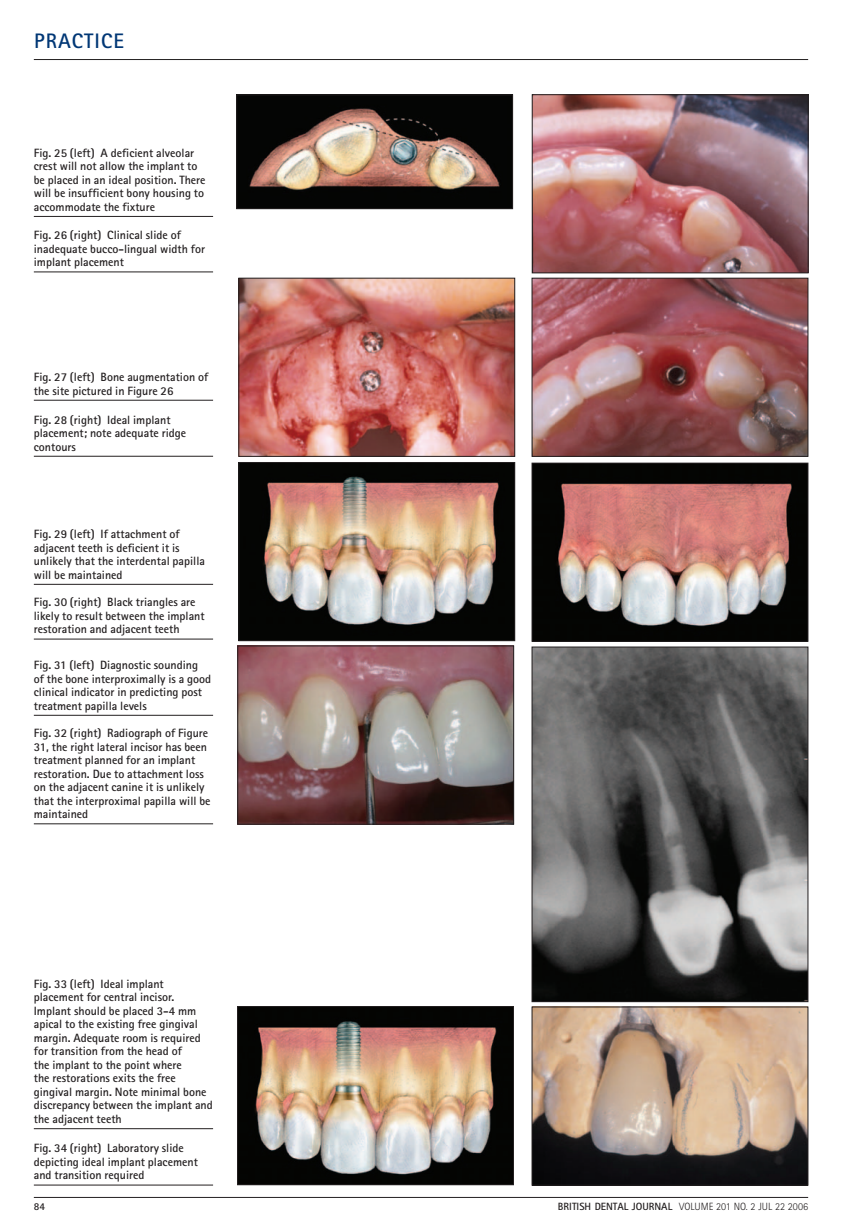
<style>
.page{position:relative;width:842px;height:1227px;background:#fff}
.page>*{position:absolute;margin:0;border:0;box-sizing:border-box;transform-origin:0 0}
.t1{font:700 21px "Rotis Sans Serif";letter-spacing:.05em;color:#013775}
.t2{font:700 12px/13.5px "Rotis Sans Serif";color:#231f20}
.t3{font:300 10.5px "Rotis Sans Serif";color:#231f20}
.t4{font:700 10.5px "Rotis Sans Serif";color:#231f20}
.s1{font-weight:700}
</style>
<div class="page">
<hr style="left:34px;top:59px;width:774px;height:1px;background:#231f20">
<hr style="left:34px;top:1197px;width:774px;height:1px;background:#231f20">
<img style="left:238px;top:97px;width:273px;height:110px">
<div style="left:236px;top:95px;width:277px;height:114px;border:1px solid #231f20"></div>
<img style="left:534px;top:97px;width:272px;height:174px">
<div style="left:532px;top:95px;width:276px;height:178px;border:1px solid #231f20"></div>
<img style="left:240px;top:280px;width:273px;height:175px">
<div style="left:238px;top:278px;width:277px;height:179px;border:1px solid #231f20"></div>
<img style="left:534px;top:280px;width:272px;height:175px">
<div style="left:532px;top:278px;width:276px;height:179px;border:1px solid #231f20"></div>
<hr style="left:34px;top:216px;width:179px;height:1px;background:#231f20">
<hr style="left:34px;top:272px;width:179px;height:1px;background:#231f20">
<img style="left:240px;top:464px;width:273px;height:175px">
<div style="left:238px;top:462px;width:277px;height:179px;border:1px solid #231f20"></div>
<hr style="left:34px;top:400px;width:179px;height:1px;background:#231f20">
<hr style="left:34px;top:456px;width:179px;height:1px;background:#231f20">
<img style="left:534px;top:465px;width:272px;height:175px">
<div style="left:532px;top:463px;width:276px;height:179px;border:1px solid #231f20"></div>
<hr style="left:34px;top:639px;width:179px;height:1px;background:#231f20">
<hr style="left:34px;top:584px;width:179px;height:1px;background:#231f20">
<img style="left:239px;top:648px;width:273px;height:174px">
<div style="left:237px;top:646px;width:277px;height:178px;border:1px solid #231f20"></div>
<img style="left:534px;top:649px;width:272px;height:351px">
<div style="left:532px;top:647px;width:276px;height:355px;border:1px solid #231f20"></div>
<img style="left:534px;top:1009px;width:272px;height:174px">
<div style="left:532px;top:1007px;width:276px;height:178px;border:1px solid #231f20"></div>
<img style="left:239px;top:1008px;width:272px;height:175px">
<div style="left:237px;top:1006px;width:276px;height:179px;border:1px solid #231f20"></div>
<hr style="left:34px;top:824px;width:179px;height:1px;background:#231f20">
<hr style="left:34px;top:715px;width:179px;height:1px;background:#231f20">
<hr style="left:34px;top:1128px;width:179px;height:1px;background:#231f20">
<hr style="left:34px;top:1185px;width:179px;height:1px;background:#231f20">
<p class="t1" style="left:34px;top:34px;width:91px">PRACTICE</p>
<p class="t2" style="left:34px;top:147px;width:173px">Fig. 25 (left) A deficient alveolar crest will not allow the implant to be placed in an ideal position. There will be insufficient bony housing to accommodate the fixture</p>
<p class="t2" style="left:34px;top:230px;width:173px">Fig. 26 (right) Clinical slide of inadequate bucco-lingual width for implant placement</p>
<p class="t2" style="left:34px;top:371px;width:176px">Fig. 27 (left) Bone augmentation of the site pictured in Figure 26</p>
<p class="t2" style="left:34px;top:414px;width:154px">Fig. 28 (right) Ideal implant placement; note adequate ridge contours</p>
<p class="t2" style="left:34px;top:529px;width:173px">Fig. 29 (left) If attachment of adjacent teeth is deficient it is unlikely that the interdental papilla will be maintained</p>
<p class="t2" style="left:34px;top:597px;width:172px">Fig. 30 (right) Black triangles are likely to result between the implant restoration and adjacent teeth</p>
<p class="t2" style="left:34px;top:659px;width:179px">Fig. 31 (left) Diagnostic sounding of the bone interproximally is a good clinical indicator in predicting post treatment papilla levels</p>
<p class="t2" style="left:34px;top:728px;width:178px">Fig. 32 (right) Radiograph of Figure 31, the right lateral incisor has been treatment planned for an implant restoration. Due to attachment loss on the adjacent canine it is unlikely that the interproximal papilla will be maintained</p>
<p class="t2" style="left:34px;top:978px;width:180px">Fig. 33 (left) Ideal implant placement for central incisor.<br>Implant should be placed 3-4 mm apical to the existing free gingival margin. Adequate room is required for transition from the head of<br>the implant to the point where<br>the restorations exits the free gingival margin. Note minimal bone discrepancy between the implant and the adjacent teeth</p>
<p class="t2" style="left:34px;top:1143px;width:166px">Fig. 34 (right) Laboratory slide depicting ideal implant placement and transition required</p>
<p class="t4" style="left:34px;top:1203px;width:13px">84</p>
<p class="t3" style="left:558px;top:1203px;width:252px"><span class="s1">BRITISH DENTAL JOURNAL</span> VOLUME 201 NO. 2 JUL 22 2006</p>
</div>
